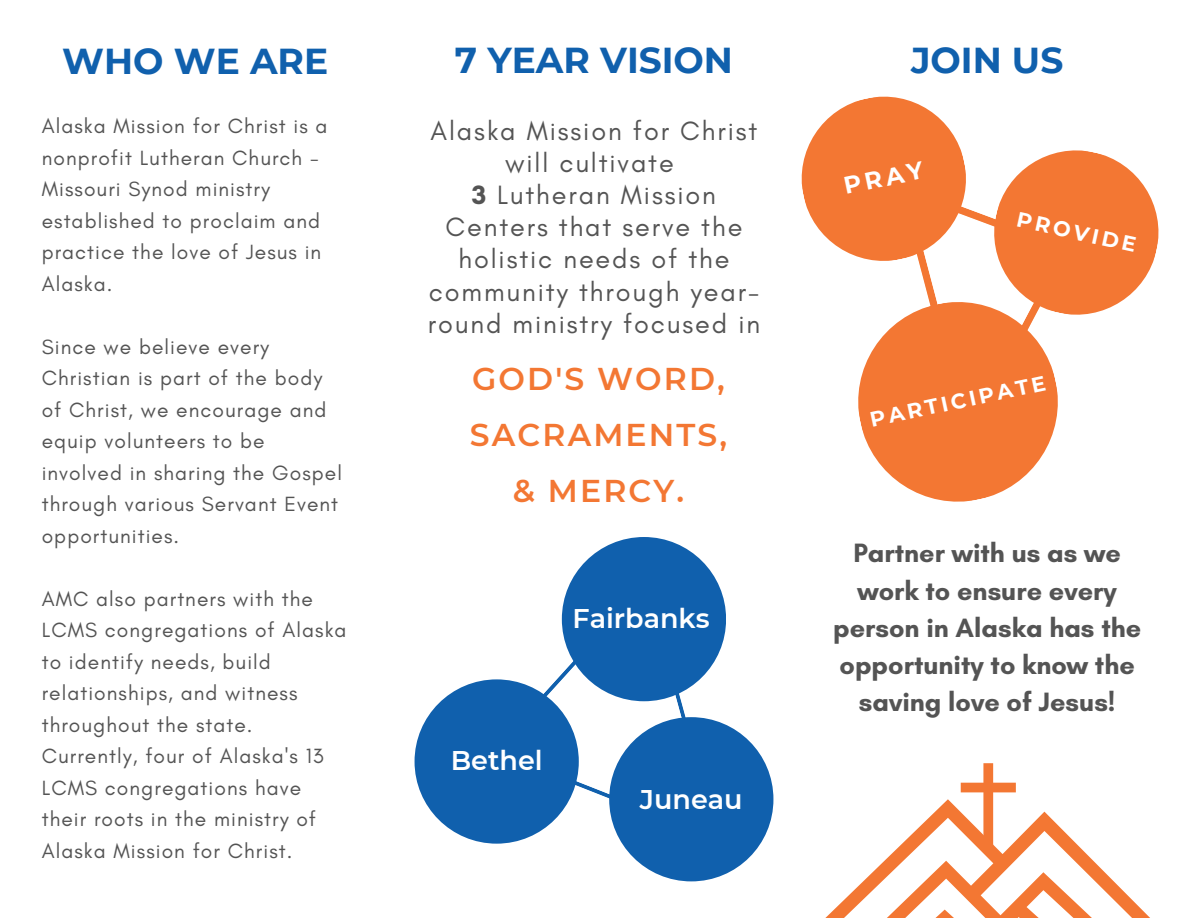
<style>
.page{position:relative;width:1188px;height:918px;background:#fff}
.page>*{position:absolute;margin:0;border:0;box-sizing:border-box;transform-origin:0 0}
.t1{font:700 36px "Montserrat";color:#1060ad}
.t2{font:600 31.5px/56.4px "Montserrat";letter-spacing:.065em;color:#f37733;text-align:center}
.t3{font:27px/32.2px "Glacial Indifference";letter-spacing:.07em;color:#545454;text-align:center}
.t4{font:700 27px/37.2px "Glacial Indifference";color:#545454;text-align:center}
.t5{font:600 27px "Montserrat";color:#fff}
.t6{font:700 24px "Montserrat";color:#fff}
.t7{font:21px/31.5px "Glacial Indifference";letter-spacing:.05em;color:#545454}
.t8{font:700 21px "Montserrat";color:#fff}
.s1{font-weight:700}
</style>
<div class="page">
<svg style="left:540px;top:601px;width:173px;height:223px"></svg>
<div style="left:562px;top:537px;width:164px;height:164px;background:#1060ad;border-radius:50%"></div>
<div style="left:415px;top:679px;width:164px;height:165px;background:#1060ad;border-radius:50%"></div>
<div style="left:609px;top:717px;width:164px;height:164px;background:#1060ad;border-radius:50%"></div>
<svg style="left:801px;top:96px;width:358px;height:219px"></svg>
<svg style="left:849px;top:293px;width:218px;height:209px;fill:#f37733"></svg>
<svg style="left:825px;top:799px;width:325px;height:119px"></svg>
<svg style="left:961px;top:763px;width:55px;height:85px"></svg>
<h1 class="t1" style="left:62px;top:39px;width:267px">WHO WE ARE</h1>
<h1 class="t1" style="left:455px;top:38px;width:280px">7 YEAR VISION</h1>
<h1 class="t1" style="left:911px;top:38px;width:154px">JOIN US</h1>
<p class="t7" style="left:42px;top:110px;width:287px">Alaska Mission for Christ is a nonprofit Lutheran Church -<br>Missouri Synod ministry established to proclaim and practice the love of Jesus in<br>Alaska.</p>
<p class="t7" style="left:42px;top:331px;width:302px">Since we believe every<br>Christian is part of the body of Christ, we encourage and equip volunteers to be involved in sharing the Gospel through various Servant Event opportunities.</p>
<p class="t7" style="left:42px;top:583px;width:306px">AMC also partners with the<br>LCMS congregations of Alaska to identify needs, build relationships, and witness throughout the state.<br>Currently, four of Alaska's 13<br>LCMS congregations have their roots in the ministry of<br>Alaska Mission for Christ.</p>
<p class="t3" style="left:428px;top:114px;width:334px">Alaska Mission for Christ will cultivate<br><span class="s1">3</span> Lutheran Mission<br>Centers that serve the holistic needs of the community through year&shy;round ministry focused in</p>
<h2 class="t2" style="left:470px;top:350px;width:259px">GOD'S WORD,<br>SACRAMENTS, &amp; MERCY.</h2>
<p class="t5" style="left:573px;top:601px;width:139px">Fairbanks</p>
<p class="t5" style="left:451px;top:744px;width:93px">Bethel</p>
<p class="t5" style="left:640px;top:783px;width:104px">Juneau</p>
<p class="t6" style="left:841px;top:172px;width:82px;rotate:-12deg">PRAY</p>
<p class="t8" style="left:1020px;top:207px;width:123px;rotate:12deg">PROVIDE</p>
<p class="t8" style="left:868px;top:407px;width:180px;rotate:-12deg">PARTICIPATE</p>
<p class="t4" style="left:833px;top:534px;width:310px">Partner with us as we work to ensure every person in Alaska has the opportunity to know the saving love of Jesus!</p>
</div>
